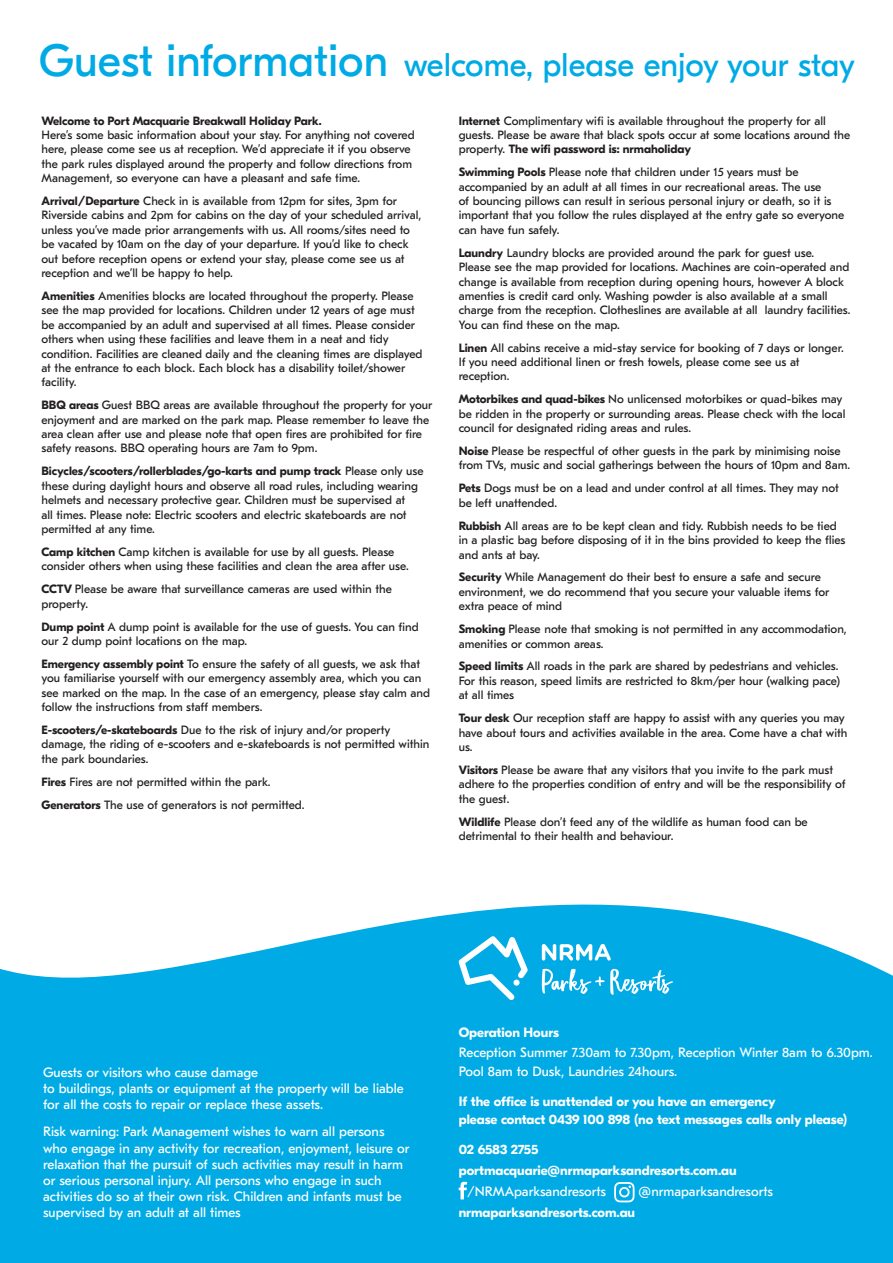
<style>
.page{position:relative;width:893px;height:1263px;background:#fff}
.page>*{position:absolute;margin:0;border:0;box-sizing:border-box;transform-origin:0 0}
.t1{font:32.7px "GT Eesti Display";color:#00abe5}
.t2{font:13.5px/16.2px "GT Eesti Text";color:#fff}
.t3{font:700 13.5px/18px "GT Eesti Display";color:#fff}
.t4{font:700 13.5px "GT Eesti Display";letter-spacing:-.02em;color:#fff}
.t5{font:12px/14.4px "GT Eesti Text";color:#231f20}
.s1{font-size:45px}
.s2{font-family:"GT Eesti Display";font-weight:700}
</style>
<div class="page">
<svg style="left:0;top:904px;width:893px;height:359px;background:#18b3e7"></svg>
<svg style="left:458px;top:936px;width:70px;height:64px"></svg>
<svg style="left:542px;top:944px;width:69px;height:16px"></svg>
<svg style="left:542px;top:969px;width:131px;height:26px"></svg>
<svg style="left:459px;top:1182px;width:8px;height:17px"></svg>
<svg style="left:614px;top:1182px;width:21px;height:20px"></svg>
<p class="t1" style="left:39px;top:47px;width:817px"><span class="s1">Guest information</span> welcome, please enjoy your stay</p>
<p class="t5" style="left:41px;top:113px;width:375px"><span class="s2">Welcome to Port Macquarie Breakwall Holiday Park.<br></span>Here’s some basic information about your stay. For anything not covered here, please come see us at reception. We’d appreciate it if you observe the park rules displayed around the property and follow directions from Management, so everyone can have a pleasant and safe time.</p>
<p class="t5" style="left:41px;top:194px;width:381px"><span class="s2">Arrival/Departure</span> Check in is available from 12pm for sites, 3pm for Riverside cabins and 2pm for cabins on the day of your scheduled arrival, unless you’ve made prior arrangements with us. All rooms/sites need to be vacated by 10am on the day of your departure. If you’d like to check out before reception opens or extend your stay, please come see us at reception and we’ll be happy to help.</p>
<p class="t5" style="left:41px;top:289px;width:383px"><span class="s2">Amenities</span> Amenities blocks are located throughout the property. Please see the map provided for locations. Children under 12 years of age must be accompanied by an adult and supervised at all times. Please consider others when using these facilities and leave them in a neat and tidy condition. Facilities are cleaned daily and the cleaning times are displayed at the entrance to each block. Each block has a disability toilet/shower facility.</p>
<p class="t5" style="left:41px;top:398px;width:392px"><span class="s2">BBQ areas</span> Guest BBQ areas are available throughout the property for your enjoyment and are marked on the park map. Please remember to leave the area clean after use and please note that open fires are prohibited for fire safety reasons. BBQ operating hours are 7am to 9pm.</p>
<p class="t5" style="left:41px;top:464px;width:384px"><span class="s2">Bicycles/scooters/rollerblades/go-karts and pump track</span> Please only use these during daylight hours and observe all road rules, including wearing helmets and necessary protective gear. Children must be supervised at<br>all times. Please note: Electric scooters and electric skateboards are not permitted at any time.</p>
<p class="t5" style="left:41px;top:545px;width:369px"><span class="s2">Camp kitchen</span> Camp kitchen is available for use by all guests. Please consider others when using these facilities and clean the area after use.</p>
<p class="t5" style="left:41px;top:582px;width:352px"><span class="s2">CCTV</span> Please be aware that surveillance cameras are used within the property.</p>
<p class="t5" style="left:41px;top:619px;width:379px"><span class="s2">Dump point</span> A dump point is available for the use of guests. You can find our 2 dump point locations on the map.</p>
<p class="t5" style="left:41px;top:657px;width:390px"><span class="s2">Emergency assembly point</span> To ensure the safety of all guests, we ask that you familiarise yourself with our emergency assembly area, which you can see marked on the map. In the case of an emergency, please stay calm and follow the instructions from staff members.</p>
<p class="t5" style="left:41px;top:723px;width:389px"><span class="s2">E-scooters/e-skateboards</span> Due to the risk of injury and/or property damage, the riding of e-scooters and e-skateboards is not permitted within the park boundaries.</p>
<p class="t5" style="left:41px;top:774px;width:231px"><span class="s2">Fires</span> Fires are not permitted within the park.</p>
<p class="t5" style="left:41px;top:797px;width:265px"><span class="s2">Generators</span> The use of generators is not permitted.</p>
<p class="t5" style="left:459px;top:113px;width:393px"><span class="s2">Internet</span> Complimentary wifi is available throughout the property for all guests. Please be aware that black spots occur at some locations around the property. <span class="s2">The wifi password is: nrmaholiday</span></p>
<p class="t5" style="left:459px;top:165px;width:387px"><span class="s2">Swimming Pools</span> Please note that children under 15 years must be accompanied by an adult at all times in our recreational areas. The use<br>of bouncing pillows can result in serious personal injury or death, so it is important that you follow the rules displayed at the entry gate so everyone can have fun safely.</p>
<p class="t5" style="left:459px;top:246px;width:393px"><span class="s2">Laundry</span> Laundry blocks are provided around the park for guest use.<br>Please see the map provided for locations. Machines are coin-operated and change is available from reception during opening hours, however A block amenties is credit card only. Washing powder is also available at a small charge from the reception. Clotheslines are available at all laundry facilities.<br>You can find these on the map.</p>
<p class="t5" style="left:459px;top:341px;width:386px"><span class="s2">Linen</span> All cabins receive a mid-stay service for booking of 7 days or longer.<br>If you need additional linen or fresh towels, please come see us at reception.</p>
<p class="t5" style="left:459px;top:392px;width:388px"><span class="s2">Motorbikes and quad-bikes</span> No unlicensed motorbikes or quad-bikes may be ridden in the property or surrounding areas. Please check with the local council for designated riding areas and rules.</p>
<p class="t5" style="left:459px;top:444px;width:393px"><span class="s2">Noise</span> Please be respectful of other guests in the park by minimising noise from TVs, music and social gatherings between the hours of 10pm and 8am.</p>
<p class="t5" style="left:459px;top:481px;width:382px"><span class="s2">Pets</span> Dogs must be on a lead and under control at all times. They may not be left unattended.</p>
<p class="t5" style="left:459px;top:519px;width:388px"><span class="s2">Rubbish</span> All areas are to be kept clean and tidy. Rubbish needs to be tied in a plastic bag before disposing of it in the bins provided to keep the flies and ants at bay.</p>
<p class="t5" style="left:459px;top:570px;width:372px"><span class="s2">Security</span> While Management do their best to ensure a safe and secure environment, we do recommend that you secure your valuable items for extra peace of mind</p>
<p class="t5" style="left:459px;top:622px;width:390px"><span class="s2">Smoking</span> Please note that smoking is not permitted in any accommodation, amenities or common areas.</p>
<p class="t5" style="left:459px;top:659px;width:383px"><span class="s2">Speed limits</span> All roads in the park are shared by pedestrians and vehicles.<br>For this reason, speed limits are restricted to 8km/per hour (walking pace) at all times</p>
<p class="t5" style="left:459px;top:711px;width:390px"><span class="s2">Tour desk</span> Our reception staff are happy to assist with any queries you may have about tours and activities available in the area. Come have a chat with us.</p>
<p class="t5" style="left:459px;top:763px;width:388px"><span class="s2">Visitors</span> Please be aware that any visitors that you invite to the park must adhere to the properties condition of entry and will be the responsibility of the guest.</p>
<p class="t5" style="left:459px;top:814px;width:351px"><span class="s2">Wildlife</span> Please don’t feed any of the wildlife as human food can be detrimental to their health and behaviour.</p>
<p class="t2" style="left:43px;top:1064px;width:362px">Guests or visitors who cause damage<br>to buildings, plants or equipment at the property will be liable for all the costs to repair or replace these assets.</p>
<p class="t2" style="left:43px;top:1124px;width:368px">Risk warning: Park Management wishes to warn all persons who engage in any activity for recreation, enjoyment, leisure or relaxation that the pursuit of such activities may result in harm or serious personal injury. All persons who engage in such activities do so at their own risk. Children and infants must be supervised by an adult at all times</p>
<p class="t2" style="left:459px;top:1023px;width:416px;line-height:19.5px"><span class="s2">Operation Hours<br></span>Reception Summer 7.30am to 7.30pm, Reception Winter 8am to 6.30pm.<br>Pool 8am to Dusk, Laundries 24hours.</p>
<p class="t3" style="left:459px;top:1092px;width:390px">If the office is unattended or you have an emergency<br>please contact 0439 100 898 (no text messages calls only please)</p>
<p class="t4" style="left:459px;top:1142px;width:81px">02 6583 2755</p>
<p class="t3" style="left:459px;top:1162px;width:279px">portmacquarie@nrmaparksandresorts.com.au</p>
<p class="t2" style="left:467px;top:1184px;width:140px">/NRMAparksandresorts</p>
<p class="t2" style="left:639px;top:1184px;width:136px">@nrmaparksandresorts</p>
<p class="t3" style="left:459px;top:1204px;width:178px">nrmaparksandresorts.com.au</p>
</div>
